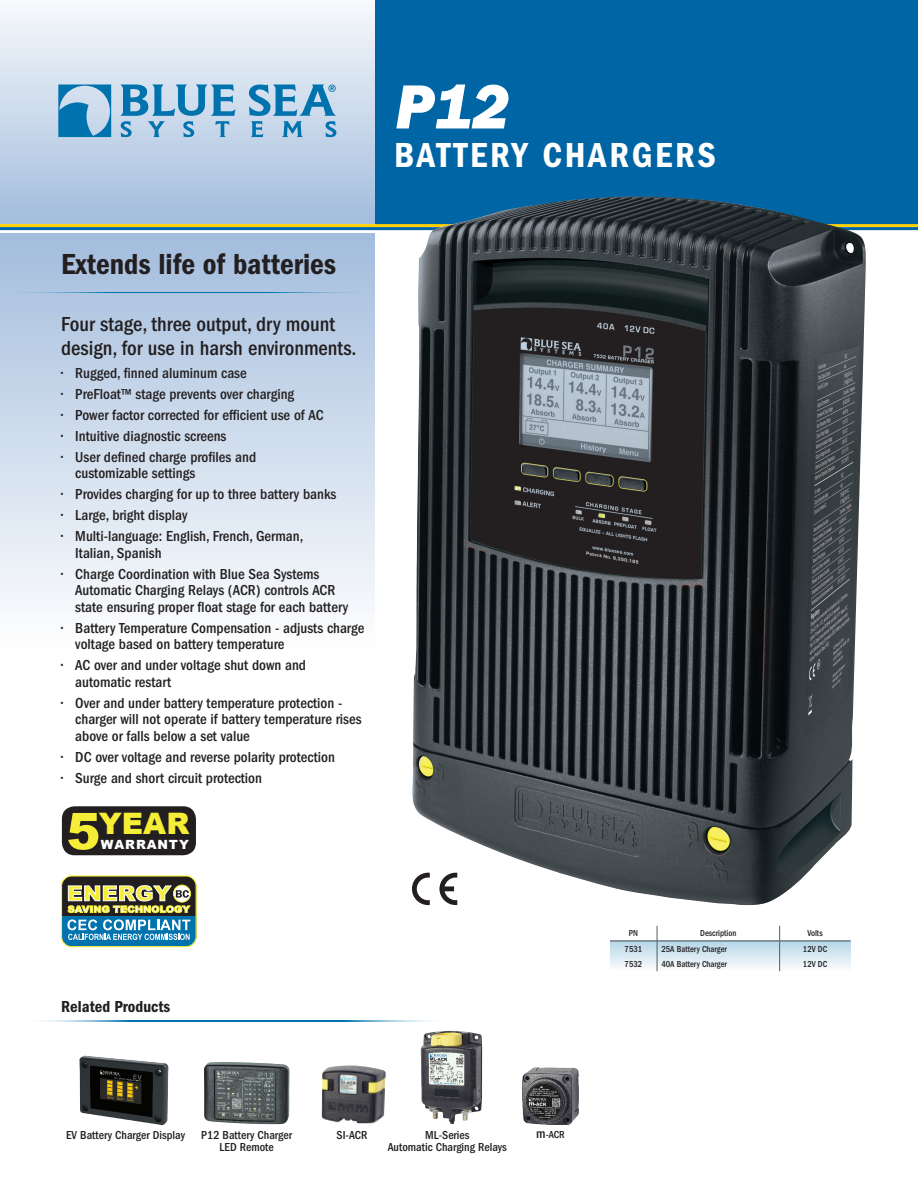
<style>
.page{position:relative;width:918px;height:1188px;background:#fff}
.page>*{position:absolute;margin:0;border:0;box-sizing:border-box;transform-origin:0 0}
.Tab_0_13_pt{font:64.5px "ITC Franklin Gothic Std Hvy It";color:#fff}
.Tab_0_13_pt-2{font:900 50.7px "Arial";color:#f6ee36}
.Tab_0_13_pt-3{font:36px "ITC Franklin Gothic Std Dm Cd";letter-spacing:.075em;color:#fff}
.Tab_0_13_pt-4{font:30px "ITC Franklin Gothic Std Dm Cd";color:#231f20}
.Tab_0_13_pt-5{font:900 29.55px "Arial";color:#f6ee36}
.Tab_0_13_pt-6{font:500 condensed 21px/24px "ITC Franklin Gothic Std";color:#231f20}
.t1{font:16.5px "ITC Franklin Gothic Std Dm Cd";color:#231f20}
.Tab_0_13_pt-7{font:500 condensed 15px/16.5px "ITC Franklin Gothic Std";color:#231f20}
.Tab_0_13_pt-8{font:900 12.75px "Arial";letter-spacing:.07em;color:#fff}
.t2{font:500 condensed 12px "ITC Franklin Gothic Std";color:#231f20}
.t3{font:500 condensed 10.5px "ITC Franklin Gothic Std";color:#231f20}
.t4{font:500 condensed 9px "ITC Franklin Gothic Std";color:#231f20;scale:.96 1}
.s1{font-size:13.5px}
</style>
<div class="page">
<div style="left:0;top:0;width:377px;height:224px;background:linear-gradient(to bottom,#f6f9fc,#a3bddd)"></div>
<div style="left:375px;top:0;width:543px;height:224px;background:#0065a4"></div>
<hr style="left:0;top:224px;width:918px;height:3px;background:#fed105">
<hr style="left:0;top:227px;width:918px;height:3px;background:#0065a4">
<svg style="left:58px;top:85px;width:53px;height:52px"></svg>
<svg style="left:120px;top:85px;width:115px;height:52px"></svg>
<svg style="left:249px;top:84px;width:87px;height:53px"></svg>
<img style="left:204px;top:1062px;width:17px;height:15px">
<svg style="left:610px;top:940px;width:240px;height:31px"></svg>
<div style="left:1px;top:233px;width:374px;height:415px;background:linear-gradient(to bottom,#a2bcdc,#fefefe)"></div>
<img style="left:322px;top:1065px;width:64px;height:59px">
<img style="left:421px;top:1031px;width:30px;height:18px">
<hr style="left:21px;top:1020px;width:432px;height:2px;background:#0073ae">
<hr style="left:0;top:292px;width:377px;height:1px;background:#0073ae">
<img style="left:522px;top:1068px;width:57px;height:56px">
<div style="left:61px;top:875px;width:136px;height:72px;border:1px solid #f6ee36;border-radius:10px"></div>
<svg style="left:62px;top:876px;width:134px;height:71px"></svg>
<div style="left:62px;top:806px;width:134px;height:49px;background:#231f20;border-radius:13px"></div>
<img style="left:79px;top:1056px;width:90px;height:69px">
<hr style="left:610px;top:941px;width:47px;height:1px;background:#57585a">
<hr style="left:657px;top:941px;width:123px;height:1px;background:#57585a">
<hr style="left:780px;top:941px;width:71px;height:1px;background:#57585a">
<svg style="left:657px;top:926px;width:1px;height:45px"></svg>
<svg style="left:779px;top:926px;width:1px;height:45px"></svg>
<img style="left:410px;top:197px;width:456px;height:708px">
<p class="Tab_0_13_pt" style="left:395px;top:69px;width:116px">P12</p>
<p class="Tab_0_13_pt-3" style="left:394px;top:135px;width:323px">BATTERY CHARGERS</p>
<p class="Tab_0_13_pt-4" style="left:61px;top:247px;width:276px">Extends life of batteries</p>
<p class="Tab_0_13_pt-6" style="left:61px;top:312px;width:297px">Four stage, three output, dry mount design, for use in harsh environments.</p>
<p class="Tab_0_13_pt-7" style="left:61px;top:365px;width:187px">• Rugged, finned aluminum case</p>
<p class="Tab_0_13_pt-7" style="left:61px;top:386px;width:234px">• PreFloat™ stage prevents over charging</p>
<p class="Tab_0_13_pt-7" style="left:61px;top:407px;width:264px">• Power factor corrected for efficient use of AC</p>
<p class="Tab_0_13_pt-7" style="left:61px;top:428px;width:167px">• Intuitive diagnostic screens</p>
<p class="Tab_0_13_pt-7" style="left:61px;top:449px;width:196px">• User defined charge profiles and</p>
<p class="Tab_0_13_pt-7" style="left:75px;top:465px;width:122px">customizable settings</p>
<p class="Tab_0_13_pt-7" style="left:61px;top:486px;width:276px">• Provides charging for up to three battery banks</p>
<p class="Tab_0_13_pt-7" style="left:61px;top:507px;width:128px">• Large, bright display</p>
<p class="Tab_0_13_pt-7" style="left:61px;top:528px;width:244px">• Multi-language: English, French, German,</p>
<p class="Tab_0_13_pt-7" style="left:75px;top:545px;width:88px">Italian, Spanish</p>
<p class="Tab_0_13_pt-7" style="left:61px;top:566px;width:260px">• Charge Coordination with Blue Sea Systems</p>
<p class="Tab_0_13_pt-7" style="left:75px;top:582px;width:262px">Automatic Charging Relays (ACR) controls ACR</p>
<p class="Tab_0_13_pt-7" style="left:75px;top:599px;width:274px">state ensuring proper float stage for each battery</p>
<p class="Tab_0_13_pt-7" style="left:75px;top:620px;width:291px;text-indent:-14px">• Battery Temperature Compensation - adjusts charge voltage based on battery temperature</p>
<p class="Tab_0_13_pt-7" style="left:61px;top:657px;width:246px">• AC over and under voltage shut down and</p>
<p class="Tab_0_13_pt-7" style="left:75px;top:674px;width:98px">automatic restart</p>
<p class="Tab_0_13_pt-7" style="left:61px;top:695px;width:283px">• Over and under battery temperature protection -</p>
<p class="Tab_0_13_pt-7" style="left:75px;top:711px;width:288px">charger will not operate if battery temperature rises above or falls below a set value</p>
<p class="Tab_0_13_pt-7" style="left:61px;top:749px;width:275px">• DC over voltage and reverse polarity protection</p>
<p class="Tab_0_13_pt-7" style="left:61px;top:770px;width:202px">• Surge and short circuit protection</p>
<p class="Tab_0_13_pt-2" style="left:67px;top:794px;width:35px">5</p>
<p class="Tab_0_13_pt-5" style="left:99px;top:802px;width:92px">YEAR</p>
<p class="Tab_0_13_pt-8" style="left:101px;top:835px;width:89px">WARRANTY</p>
<p class="t1" style="left:61px;top:998px;width:111px">Related Products</p>
<p class="t4" style="left:629px;top:928px;width:11px">PN</p>
<p class="t4" style="left:700px;top:928px;width:39px">Description</p>
<p class="t4" style="left:808px;top:928px;width:17px">Volts</p>
<p class="t4" style="left:625px;top:944px;width:20px">7531</p>
<p class="t4" style="left:661px;top:944px;width:70px">25A Battery Charger</p>
<p class="t4" style="left:803px;top:944px;width:27px">12V DC</p>
<p class="t4" style="left:625px;top:959px;width:20px">7532</p>
<p class="t4" style="left:661px;top:959px;width:70px">40A Battery Charger</p>
<p class="t4" style="left:803px;top:959px;width:27px">12V DC</p>
<p class="t2" style="left:66px;top:1128px;width:121px">EV Battery Charger Display</p>
<p class="t2" style="left:201px;top:1128px;width:92px">P12 Battery Charger</p>
<p class="t2" style="left:220px;top:1140px;width:56px">LED Remote</p>
<p class="t2" style="left:337px;top:1128px;width:32px">SI-ACR</p>
<p class="t2" style="left:425px;top:1128px;width:46px">ML-Series</p>
<p class="t2" style="left:388px;top:1140px;width:121px">Automatic Charging Relays</p>
<p class="t3" style="left:536px;top:1129px;width:30px"><span class="s1">m</span>-ACR</p>
</div>
